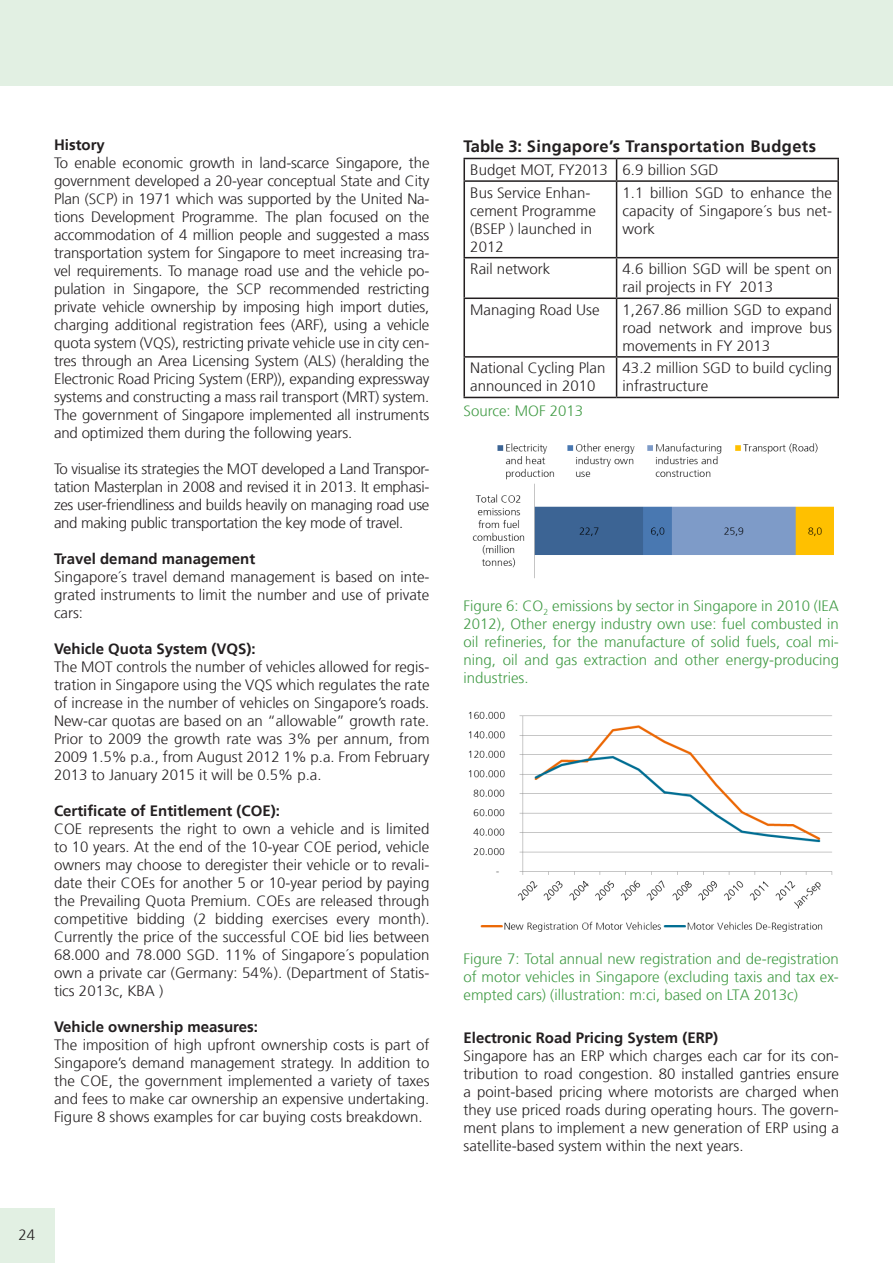
<style>
.page{position:relative;width:893px;height:1263px;background:#fff}
.page>*{position:absolute;margin:0;border:0;box-sizing:border-box;transform-origin:0 0}
.t1{font:700 16.5px "Frutiger";letter-spacing:.025em;color:#231f20}
.t2{font:300 15px/18px "Frutiger";color:#231f20;text-align:justify}
.Bild-_und_Tabellenun{font:300 15px/18px "Frutiger";color:#419b45;text-align:justify}
.t3{font:700 15px "Frutiger";color:#231f20}
</style>
<div class="page">
<div style="left:0;top:1209px;width:54px;height:54px;background:#e2f0e3"></div>
<div style="left:0;top:0;width:893px;height:85px;background:#e2f0e3"></div>
<hr style="left:463px;top:158px;width:154px;height:1px;background:#231f20">
<hr style="left:463px;top:159px;width:2px;height:21px;background:#231f20">
<hr style="left:617px;top:158px;width:222px;height:1px;background:#231f20">
<svg style="left:616px;top:159px;width:1px;height:21px"></svg>
<hr style="left:837px;top:159px;width:2px;height:21px;background:#231f20">
<hr style="left:463px;top:180px;width:154px;height:2px;background:#231f20">
<hr style="left:463px;top:182px;width:2px;height:75px;background:#231f20">
<hr style="left:617px;top:180px;width:222px;height:2px;background:#231f20">
<hr style="left:616px;top:182px;width:1px;height:75px;background:#231f20">
<hr style="left:837px;top:182px;width:2px;height:75px;background:#231f20">
<hr style="left:463px;top:257px;width:154px;height:1px;background:#231f20">
<hr style="left:463px;top:258px;width:2px;height:39px;background:#231f20">
<hr style="left:617px;top:257px;width:222px;height:1px;background:#231f20">
<hr style="left:616px;top:258px;width:1px;height:39px;background:#231f20">
<hr style="left:837px;top:258px;width:2px;height:39px;background:#231f20">
<hr style="left:463px;top:297px;width:154px;height:2px;background:#231f20">
<hr style="left:463px;top:299px;width:2px;height:57px;background:#231f20">
<hr style="left:617px;top:297px;width:222px;height:2px;background:#231f20">
<hr style="left:616px;top:299px;width:1px;height:57px;background:#231f20">
<hr style="left:837px;top:299px;width:2px;height:57px;background:#231f20">
<hr style="left:463px;top:356px;width:154px;height:2px;background:#231f20">
<hr style="left:463px;top:358px;width:2px;height:39px;background:#231f20">
<hr style="left:617px;top:356px;width:222px;height:2px;background:#231f20">
<hr style="left:616px;top:358px;width:1px;height:39px;background:#231f20">
<hr style="left:837px;top:358px;width:2px;height:39px;background:#231f20">
<hr style="left:463px;top:397px;width:154px;height:1px;background:#231f20">
<hr style="left:617px;top:397px;width:222px;height:1px;background:#231f20">
<img style="left:472px;top:443px;width:362px;height:136px">
<img style="left:468px;top:711px;width:365px;height:221px">
<p class="t3" style="left:54px;top:136px;width:52px">History</p>
<p class="t2" style="left:54px;top:154px;width:377px">To enable economic growth in land-scarce Singapore, the government developed a 20-year conceptual State and City Plan (SCP) in 1971 which was supported by the United Na&shy;tions Development Programme. The plan focused on the accommodation of 4 million people and suggested a mass transportation system for Singapore to meet increasing tra&shy;vel requirements. To manage road use and the vehicle po&shy;pulation in Singapore, the SCP recommended restricting private vehicle ownership by imposing high import duties, charging additional registration fees (ARF), using a vehicle quota system (VQS), restricting private vehicle use in city cen&shy;tres through an Area Licensing System (ALS) (heralding the Electronic Road Pricing System (ERP)), expanding expressway systems and constructing a mass rail transport (MRT) system.<br>The government of Singapore implemented all instruments and optimized them during the following years.</p>
<p class="t2" style="left:54px;top:460px;width:377px">To visualise its strategies the MOT developed a Land Transpor&shy;tation Masterplan in 2008 and revised it in 2013. It emphasi&shy;zes user-friendliness and builds heavily on managing road use and making public transportation the key mode of travel.</p>
<p class="t3" style="left:54px;top:550px;width:203px">Travel demand management</p>
<p class="t2" style="left:54px;top:568px;width:377px">Singapore´s travel demand management is based on inte&shy;grated instruments to limit the number and use of private cars:</p>
<p class="t3" style="left:54px;top:640px;width:203px">Vehicle Quota System (VQS):</p>
<p class="t2" style="left:54px;top:658px;width:377px">The MOT controls the number of vehicles allowed for regis&shy;tration in Singapore using the VQS which regulates the rate of increase in the number of vehicles on Singapore’s roads.<br>New-car quotas are based on an “allowable” growth rate.<br>Prior to 2009 the growth rate was 3% per annum, from 2009 1.5% p.a., from August 2012 1% p.a. From February 2013 to January 2015 it will be 0.5% p.a.</p>
<p class="t3" style="left:54px;top:802px;width:227px">Certificate of Entitlement (COE):</p>
<p class="t2" style="left:54px;top:820px;width:377px">COE represents the right to own a vehicle and is limited to 10 years. At the end of the 10-year COE period, vehicle owners may choose to deregister their vehicle or to revali&shy;date their COEs for another 5 or 10-year period by paying the Prevailing Quota Premium. COEs are released through competitive bidding (2 bidding exercises every month).<br>Currently the price of the successful COE bid lies between 68.000 and 78.000 SGD. 11% of Singapore´s population own a private car (Germany: 54%). (Department of Statis&shy;tics 2013c, KBA )</p>
<p class="t3" style="left:54px;top:1018px;width:205px">Vehicle ownership measures:</p>
<p class="t2" style="left:54px;top:1036px;width:377px">The imposition of high upfront ownership costs is part of Singapore’s demand management strategy. In addition to the COE, the government implemented a variety of taxes and fees to make car ownership an expensive undertaking.<br>Figure 8 shows examples for car buying costs breakdown.</p>
<p class="t2" style="left:18px;top:1226px;width:18px">24</p>
<p class="t1" style="left:463px;top:136px;width:354px">Table 3: Singapore’s Transportation Budgets</p>
<p class="t2" style="left:470px;top:161px;width:139px">Budget MOT, FY2013</p>
<p class="t2" style="left:623px;top:161px;width:97px">6.9 billion SGD</p>
<p class="t2" style="left:470px;top:184px;width:127px;text-align:left">Bus Service Enhan&shy;cement Programme (BSEP ) launched in<br>2012</p>
<p class="t2" style="left:623px;top:184px;width:211px">1.1 billion SGD to enhance the capacity of Singapore´s bus net&shy;work</p>
<p class="t2" style="left:470px;top:260px;width:82px">Rail network</p>
<p class="t2" style="left:623px;top:260px;width:211px">4.6 billion SGD will be spent on rail projects in FY 2013</p>
<p class="t2" style="left:470px;top:301px;width:131px">Managing Road Use</p>
<p class="t2" style="left:623px;top:301px;width:211px">1,267.86 million SGD to expand road network and improve bus movements in FY 2013</p>
<p class="t2" style="left:470px;top:359px;width:137px">National Cycling Plan announced in 2010</p>
<p class="t2" style="left:623px;top:359px;width:211px">43.2 million SGD to build cycling infrastructure</p>
<p class="Bild-_und_Tabellenun" style="left:463px;top:402px;width:121px">Source: MOF 2013</p>
<p class="Bild-_und_Tabellenun" style="left:463px;top:596px;width:377px">Figure 6: CO<sub>2</sub> emissions by sector in Singapore in 2010 (IEA 2012), Other energy industry own use: fuel combusted in oil refineries, for the manufacture of solid fuels, coal mi&shy;ning, oil and gas extraction and other energy-producing industries.</p>
<p class="Bild-_und_Tabellenun" style="left:463px;top:950px;width:377px">Figure 7: Total annual new registration and de-registration of motor vehicles in Singapore (excluding taxis and tax ex&shy;empted cars) (illustration: m:ci, based on LTA 2013c)</p>
<p class="t3" style="left:463px;top:1029px;width:256px">Electronic Road Pricing System (ERP)</p>
<p class="t2" style="left:463px;top:1047px;width:377px">Singapore has an ERP which charges each car for its con&shy;tribution to road congestion. 80 installed gantries ensure a point-based pricing where motorists are charged when they use priced roads during operating hours. The govern&shy;ment plans to implement a new generation of ERP using a satellite-based system within the next years.</p>
</div>
